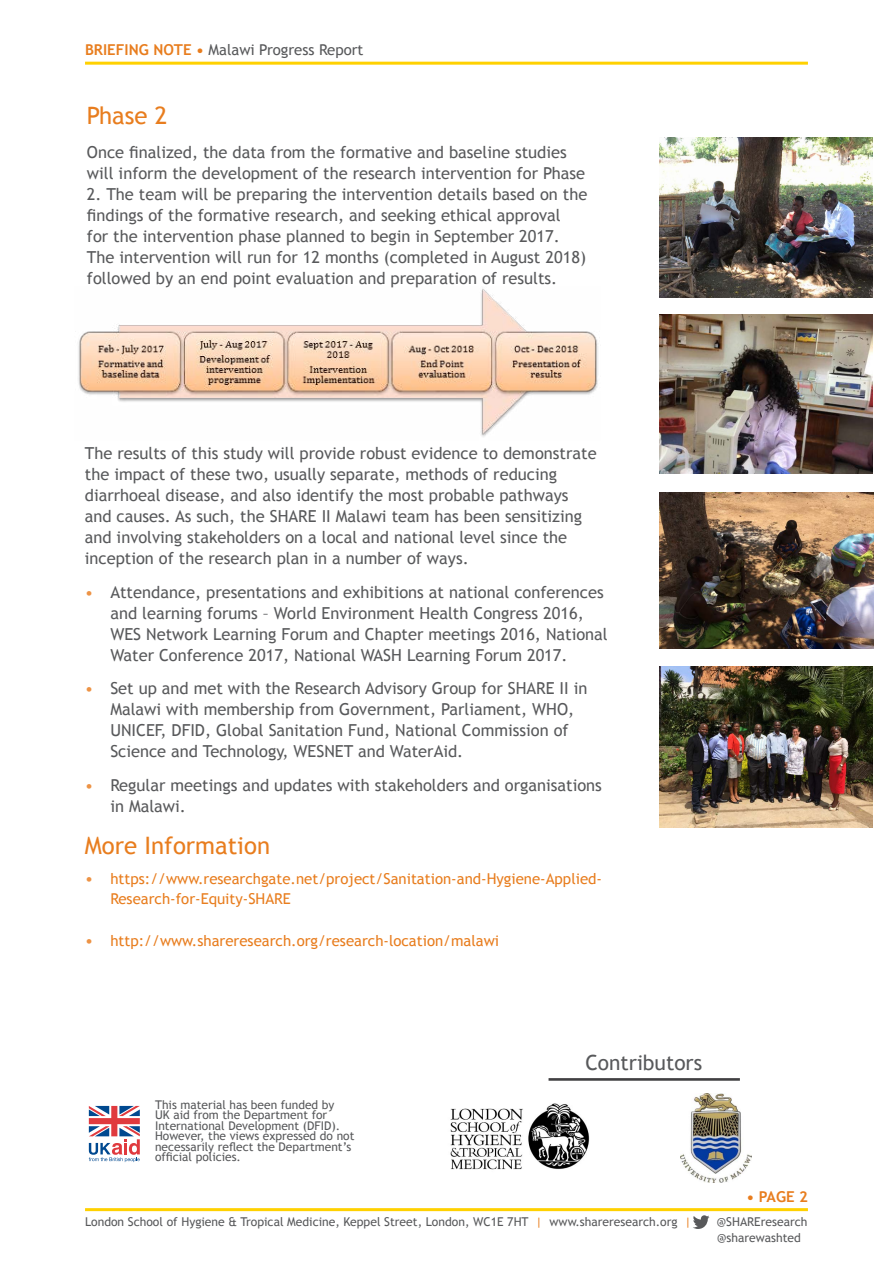
<style>
.page{position:relative;width:893px;height:1263px;background:#fff}
.page>*{position:absolute;margin:0;border:0;box-sizing:border-box;transform-origin:0 0}
.t1{font:24px "Trebuchet MS";color:#e87d1e}
.t2{font:21px "Trebuchet MS";color:#58595b}
.t3{font:16.5px/21px "Trebuchet MS";color:#58595b}
.t4{font:15px/19.8px "Trebuchet MS";color:#e87d1e}
.t5{font:15px "Trebuchet MS";color:#58595b}
.t6{font:700 15px "Trebuchet MS";color:#e87d1e}
.t7{font:12.15px "Trebuchet MS";color:#58595b}
.t8{font:12px/10.5px "Trebuchet MS";color:#58595b}
.s1{font-weight:700;color:#e87d1e}
.s2{color:#ed9345}
.s3{font-size:16.5px;color:#ed9345}
.s4{color:#e87d1e}
</style>
<div class="page">
<hr style="left:85px;top:62px;width:723px;height:3px;background:#ffd100">
<svg style="left:693px;top:1215px;width:16px;height:14px"></svg>
<hr style="left:85px;top:1208px;width:723px;height:3px;background:#ffd100">
<svg style="left:89px;top:1106px;width:51px;height:56px"></svg>
<hr style="left:549px;top:1078px;width:191px;height:3px;background:#414042">
<img style="left:450px;top:1103px;width:140px;height:67px">
<img style="left:680px;top:1093px;width:72px;height:90px">
<img style="left:78px;top:288px;width:520px;height:149px">
<img style="left:660px;top:137px;width:213px;height:160px">
<img style="left:660px;top:315px;width:212px;height:159px">
<img style="left:659px;top:493px;width:215px;height:156px">
<img style="left:659px;top:667px;width:214px;height:161px">
<p class="t5" style="left:85px;top:41px;width:280px"><span class="s1">BRIEFING NOTE •</span> Malawi Progress Report</p>
<h1 class="t1" style="left:87px;top:101px;width:82px">Phase 2</h1>
<p class="t3" style="left:87px;top:142px;width:500px">Once finalized, the data from the formative and baseline studies will inform the development of the research intervention for Phase</p>
<p class="t3" style="left:87px;top:184px;width:502px">2. The team will be preparing the intervention details based on the findings of the formative research, and seeking ethical approval<br>for the intervention phase planned to begin in September 2017.<br>The intervention will run for 12 months (completed in August 2018) followed by an end point evaluation and preparation of results.</p>
<p class="t3" style="left:85px;top:443px;width:513px">The results of this study will provide robust evidence to demonstrate the impact of these two, usually separate, methods of reducing diarrhoeal disease, and also identify the most probable pathways and causes. As such, the SHARE II Malawi team has been sensitizing and involving stakeholders on a local and national level since the inception of the research plan in a number of ways.</p>
<p class="t3" style="left:110px;top:581px;width:499px;text-indent:-26px"><span class="s2">•</span> Attendance, presentations and exhibitions at national conferences and learning forums – World Environment Health Congress 2016, WES Network Learning Forum and Chapter meetings 2016, National Water Conference 2017, National WASH Learning Forum 2017.</p>
<p class="t3" style="left:110px;top:678px;width:479px;text-indent:-26px"><span class="s2">•</span> Set up and met with the Research Advisory Group for SHARE II in Malawi with membership from Government, Parliament, WHO, UNICEF, DFID, Global Sanitation Fund, National Commission of Science and Technology, WESNET and WaterAid.</p>
<p class="t3" style="left:110px;top:775px;width:493px;text-indent:-26px"><span class="s2">•</span> Regular meetings and updates with stakeholders and organisations in Malawi.</p>
<h1 class="t1" style="left:85px;top:831px;width:187px">More Information</h1>
<p class="t4" style="left:110px;top:869px;width:493px;text-indent:-26px"><span class="s3">•</span> https://www.researchgate.net/project/Sanitation-and-Hygiene-Applied-<br>Research-for-Equity-SHARE</p>
<p class="t4" style="left:85px;top:931px;width:416px"><span class="s3">•</span> http://www.shareresearch.org/research-location/malawi</p>
<p class="t8" style="left:155px;top:1099px;width:201px">This material has been funded by<br>UK aid from the Department for<br>International Development (DFID).<br>However, the views expressed do not necessarily reflect the Department’s official policies.</p>
<p class="t2" style="left:585px;top:1050px;width:118px">Contributors</p>
<p class="t6" style="left:746px;top:1187px;width:63px">• PAGE 2</p>
<p class="t7" style="left:85px;top:1214px;width:608px">London School of Hygiene &amp; Tropical Medicine, Keppel Street, London, WC1E 7HT <span class="s4">|</span> www.shareresearch.org <span class="s4">|</span></p>
<p class="t7" style="left:717px;top:1214px;width:92px">@SHAREresearch</p>
<p class="t7" style="left:717px;top:1230px;width:85px">@sharewashted</p>
</div>
